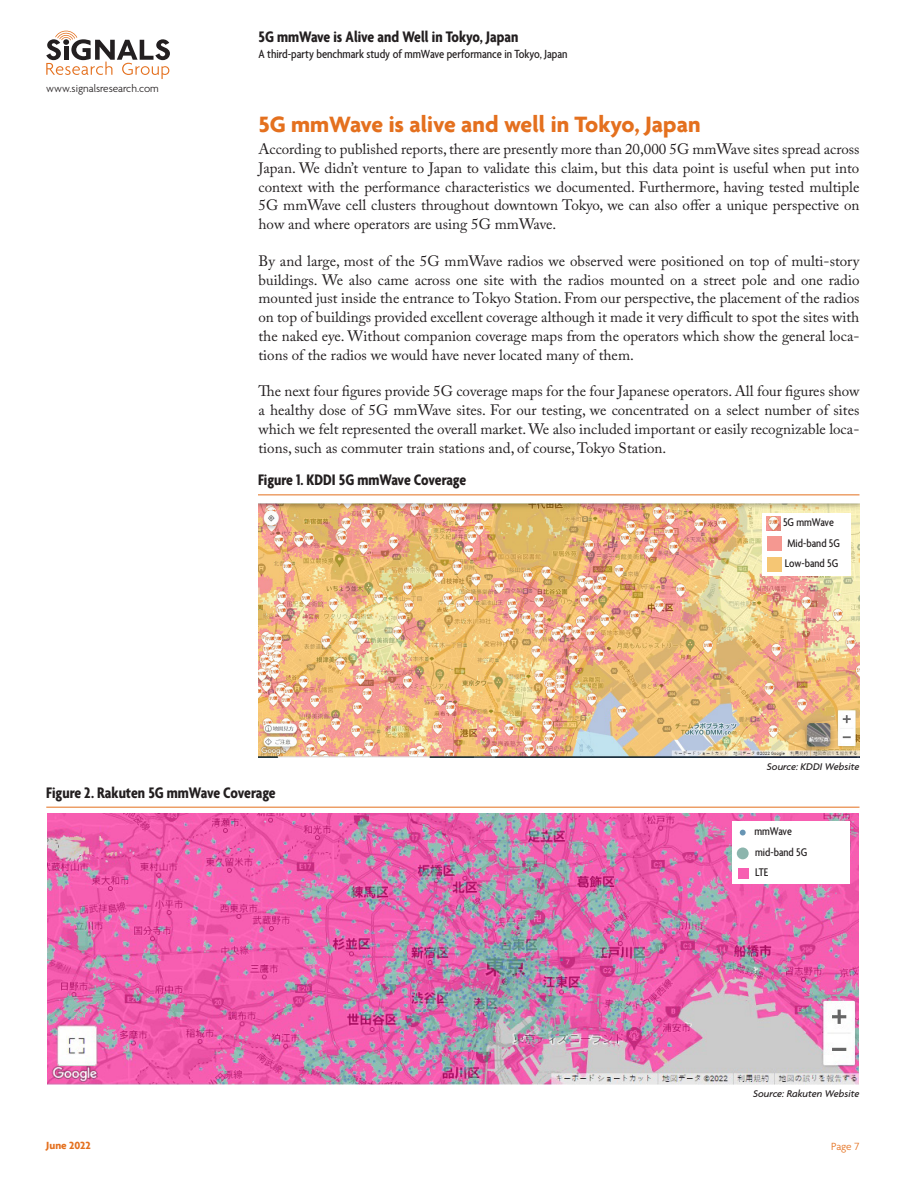
<style>
.page{position:relative;width:918px;height:1188px;background:#fff}
.page>*{position:absolute;margin:0;border:0;box-sizing:border-box;transform-origin:0 0}
.t1{font:700 24px "Agenda";color:#e4701e}
.t2{font:700 condensed 16.5px "Agenda";color:#231f20}
.t3{font:15px/18.8px "Adobe Caslon Pro";color:#231f20;text-align:justify}
.t4{font:500 condensed 12.75px "Agenda";color:#231f20}
.t5{font:500 condensed 12px/20.1px "Agenda";color:#231f20}
.t6{font:300 11.25px "Agenda";color:#231f20}
.t7{font:700 11.25px "Agenda";color:#e4701e}
.t8{font:300 11.25px "Agenda";color:#e4701e}
.t9{font:italic 500 10.5px "Agenda";color:#231f20}
</style>
<div class="page">
<svg style="left:46px;top:30px;width:124px;height:49px"></svg>
<img style="left:259px;top:503px;width:600px;height:254px">
<div style="left:762px;top:513px;width:88px;height:63px;background:#fff"></div>
<img style="left:767px;top:516px;width:13px;height:15px">
<div style="left:767px;top:557px;width:14px;height:15px;background:#f5c674"></div>
<div style="left:767px;top:536px;width:14px;height:15px;background:#f59891"></div>
<hr style="left:258px;top:494px;width:602px;height:1px;background:#e4701e">
<img style="left:47px;top:814px;width:812px;height:270px">
<hr style="left:46px;top:807px;width:814px;height:1px;background:#e4701e">
<div style="left:732px;top:821px;width:118px;height:63px;background:#fff"></div>
<svg style="left:740px;top:830px;width:6px;height:6px"></svg>
<div style="left:737px;top:847px;width:12px;height:12px;background:#8cb5ad;border-radius:50%"></div>
<div style="left:738px;top:868px;width:11px;height:11px;background:#f75eb1"></div>
<p class="t6" style="left:46px;top:82px;width:114px">www.signalsresearch.com</p>
<p class="t2" style="left:259px;top:28px;width:261px">5G mmWave is Alive and Well in Tokyo, Japan</p>
<p class="t4" style="left:259px;top:47px;width:311px">A third-party benchmark study of mmWave performance in Tokyo, Japan</p>
<h1 class="t1" style="left:259px;top:112px;width:443px">5G mmWave is alive and well in Tokyo, Japan</h1>
<p class="t3" style="left:259px;top:140px;width:603px">According to published reports, there are presently more than 20,000 5G mmWave sites spread across Japan. We didn’t venture to Japan to validate this claim, but this data point is useful when put into context with the performance characteristics we documented. Furthermore, having tested multiple 5G mmWave cell clusters throughout downtown Tokyo, we can also offer a unique perspective on how and where operators are using 5G mmWave.</p>
<p class="t3" style="left:259px;top:251px;width:602px">By and large, most of the 5G mmWave radios we observed were positioned on top of multi-story buildings. We also came across one site with the radios mounted on a street pole and one radio mounted just inside the entrance to Tokyo Station. From our perspective, the placement of the radios on top of buildings provided excellent coverage although it made it very difficult to spot the sites with the naked eye. Without companion coverage maps from the operators which show the general loca&shy;tions of the radios we would have never located many of them.</p>
<p class="t3" style="left:259px;top:382px;width:602px">The next four figures provide 5G coverage maps for the four Japanese operators. All four figures show a healthy dose of 5G mmWave sites. For our testing, we concentrated on a select number of sites which we felt represented the overall market. We also included important or easily recognizable loca&shy;tions, such as commuter train stations and, of course, Tokyo Station.</p>
<p class="t2" style="left:258px;top:471px;width:210px">Figure 1. KDDI 5G mmWave Coverage</p>
<p class="t5" style="left:783px;top:513px;width:52px">5G mmWave</p>
<p class="t5" style="left:785px;top:554px;width:55px">Low-band 5G</p>
<p class="t5" style="left:788px;top:534px;width:54px">Mid-band 5G</p>
<p class="t9" style="left:767px;top:761px;width:94px">Source: KDDI Website</p>
<p class="t2" style="left:46px;top:784px;width:231px">Figure 2. Rakuten 5G mmWave Coverage</p>
<p class="t5" style="left:754px;top:822px;width:39px">mmWave</p>
<p class="t5" style="left:755px;top:843px;width:54px">mid-band 5G<br>LTE</p>
<p class="t9" style="left:753px;top:1088px;width:108px">Source: Rakuten Website</p>
<p class="t7" style="left:46px;top:1140px;width:46px">June 2022</p>
<p class="t8" style="left:831px;top:1140px;width:30px">Page 7</p>
</div>
